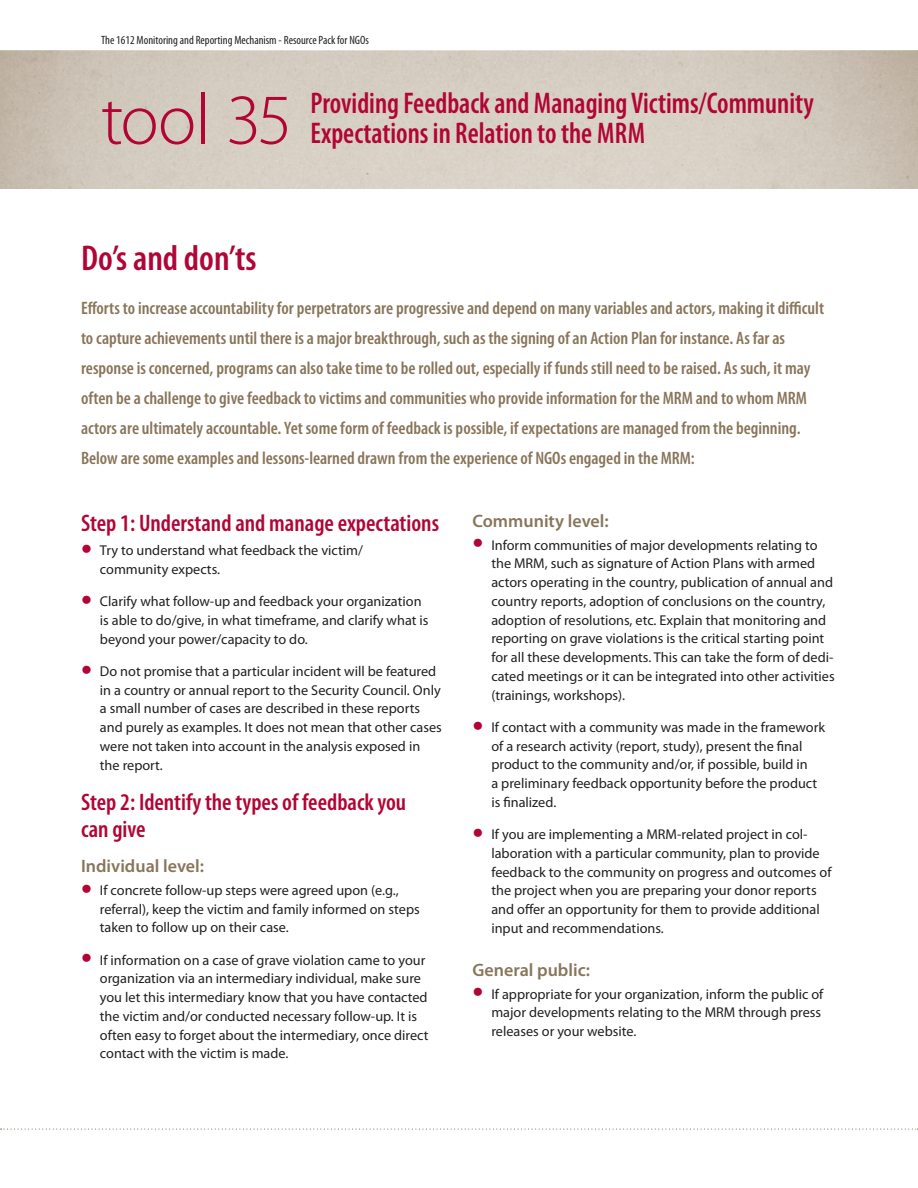
<style>
.page{position:relative;width:918px;height:1188px;background:#fff}
.page>*{position:absolute;margin:0;border:0;box-sizing:border-box;transform-origin:0 0}
.tool{font:300 72px "Myriad Pro";letter-spacing:-.03em;color:#b10535}
.Title-_Factsheet{font:600 condensed 36px "Myriad Pro";color:#b10535}
.Tool_title{font:600 condensed 30px/30px "Myriad Pro";color:#b10535;scale:.93 1}
.Level_1{font:600 condensed 24px/27px "Myriad Pro";color:#b10535}
.Intro_lines{font:600 condensed 18px/30px "Myriad Pro";color:#88755a}
.Level_2{font:600 18px "Myriad Pro";color:#88755a}
.t1{font:14.25px/18.8px "Myriad Pro";color:#231f20}
.t2{font:condensed 12px "Myriad Pro";color:#231f20}
.s1{font-size:39px;color:#b10535}
</style>
<div class="page">
<svg style="left:1px;top:1129px;width:917px;height:1px"></svg>
<p class="t2" style="left:101px;top:34px;width:269px">The 1612 Monitoring and Reporting Mechanism - Resource Pack for NGOs</p>
<p class="tool" style="left:101px;top:80px;width:193px">tool 35</p>
<p class="Tool_title" style="left:310px;top:89px;width:543px">Providing Feedback and Managing Victims/Community<br>Expectations in Relation to the MRM</p>
<p class="Title-_Factsheet" style="left:81px;top:238px;width:177px">Do’s and don’ts</p>
<p class="Intro_lines" style="left:81px;top:293px;width:745px">Efforts to increase accountability for perpetrators are progressive and depend on many variables and actors, making it difficult to capture achievements until there is a major breakthrough, such as the signing of an Action Plan for instance. As far as response is concerned, programs can also take time to be rolled out, especially if funds still need to be raised. As such, it may often be a challenge to give feedback to victims and communities who provide information for the MRM and to whom MRM actors are ultimately accountable. Yet some form of feedback is possible, if expectations are managed from the beginning.<br>Below are some examples and lessons-learned drawn from the experience of NGOs engaged in the MRM:</p>
<p class="Level_1" style="left:81px;top:510px;width:360px">Step 1: Understand and manage expectations</p>
<p class="t1" style="left:100px;top:541px;width:265px;text-indent:-19px"><span class="s1">•</span> Try to understand what feedback the victim/ community expects.</p>
<p class="t1" style="left:100px;top:592px;width:330px;text-indent:-19px"><span class="s1">•</span> Clarify what follow-up and feedback your organization is able to do/give, in what timeframe, and clarify what is beyond your power/capacity to do.</p>
<p class="t1" style="left:100px;top:662px;width:344px;text-indent:-19px"><span class="s1">•</span> Do not promise that a particular incident will be featured in a country or annual report to the Security Council. Only a small number of cases are described in these reports and purely as examples. It does not mean that other cases were not taken into account in the analysis exposed in the report.</p>
<p class="Level_1" style="left:81px;top:789px;width:327px">Step 2: Identify the types of feedback you can give</p>
<p class="Level_2" style="left:81px;top:856px;width:125px">Individual level:</p>
<p class="t1" style="left:100px;top:880px;width:321px;text-indent:-19px"><span class="s1">•</span> If concrete follow-up steps were agreed upon (e.g., referral), keep the victim and family informed on steps taken to follow up on their case.</p>
<p class="t1" style="left:100px;top:950px;width:330px;text-indent:-19px"><span class="s1">•</span> If information on a case of grave violation came to your organization via an intermediary individual, make sure you let this intermediary know that you have contacted the victim and/or conducted necessary follow-up. It is often easy to forget about the intermediary, once direct contact with the victim is made.</p>
<p class="Level_2" style="left:472px;top:510px;width:138px">Community level:</p>
<p class="t1" style="left:491px;top:535px;width:345px;text-indent:-19px"><span class="s1">•</span> Inform communities of major developments relating to the MRM, such as signature of Action Plans with armed actors operating in the country, publication of annual and country reports, adoption of conclusions on the country, adoption of resolutions, etc. Explain that monitoring and reporting on grave violations is the critical starting point for all these developments. This can take the form of dedi&shy;cated meetings or it can be integrated into other activities (trainings, workshops).</p>
<p class="t1" style="left:491px;top:717px;width:335px;text-indent:-19px"><span class="s1">•</span> If contact with a community was made in the framework of a research activity (report, study), present the final product to the community and/or, if possible, build in<br>a preliminary feedback opportunity before the product is finalized.</p>
<p class="t1" style="left:491px;top:825px;width:342px;text-indent:-19px"><span class="s1">•</span> If you are implementing a MRM-related project in col&shy;laboration with a particular community, plan to provide feedback to the community on progress and outcomes of the project when you are preparing your donor reports and offer an opportunity for them to provide additional input and recommendations.</p>
<p class="Level_2" style="left:472px;top:960px;width:119px">General public:</p>
<p class="t1" style="left:491px;top:984px;width:334px;text-indent:-19px"><span class="s1">•</span> If appropriate for your organization, inform the public of major developments relating to the MRM through press releases or your website.</p>
</div>
